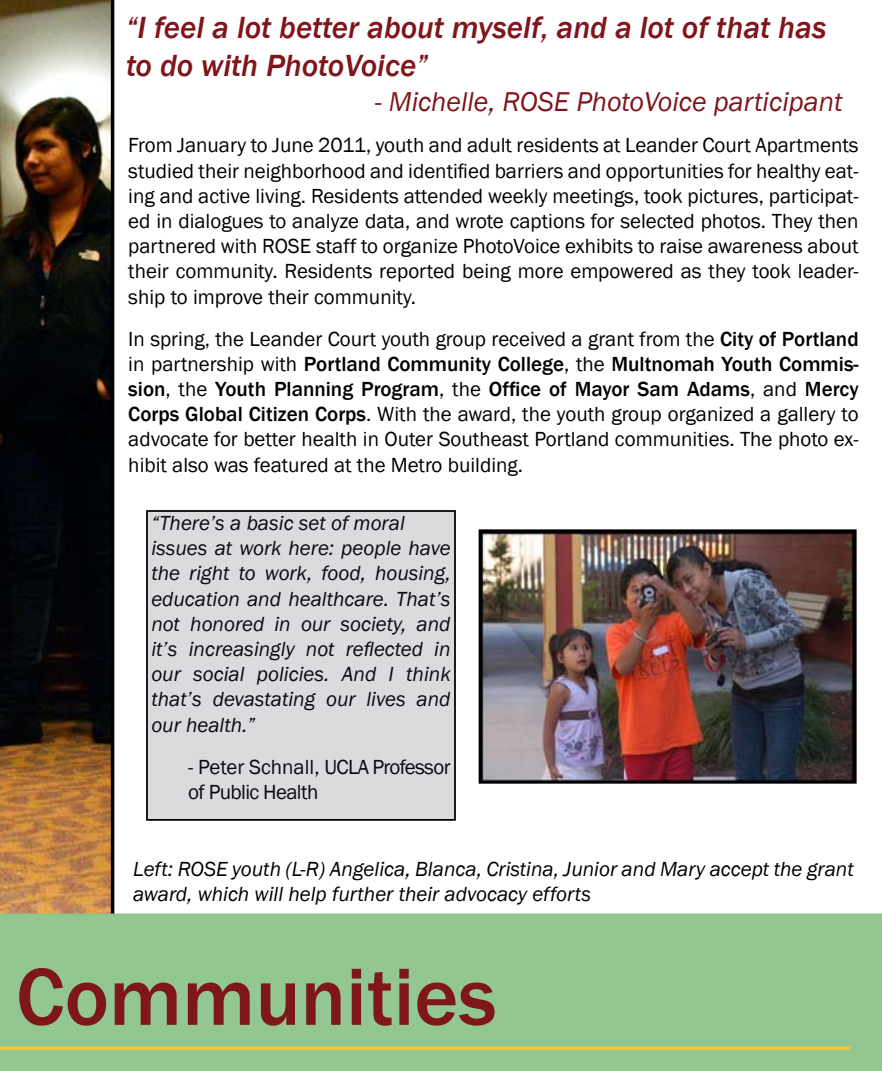
<style>
.page{position:relative;width:882px;height:1071px;background:#fff}
.page>*{position:absolute;margin:0;border:0;box-sizing:border-box;transform-origin:0 0}
.t1{font:500 84px "Franklin Gothic";color:#7f1618}
.t2{font:italic 500 31.5px/37.8px "Franklin Gothic";color:#7f151b}
.t3{font:italic 28px "Franklin Gothic";color:#7f151b}
.t4{font:21px/25.2px "Franklin Gothic";color:#000;text-align:justify}
.t5{font:italic 21px/25.2px "Franklin Gothic";color:#090913}
.t6{font:italic 21px/25.2px "Franklin Gothic";color:#000}
.t7{font:21px/25.2px "Franklin Gothic";letter-spacing:-.03em;color:#090913}
.s1{font-weight:500}
</style>
<div class="page">
<img style="left:0;top:0;width:114px;height:914px">
<div style="left:0;top:914px;width:882px;height:157px;background:#92c791"></div>
<img style="left:482px;top:532px;width:372px;height:249px">
<div style="left:479px;top:529px;width:378px;height:255px;border:2px solid #000"></div>
<div style="left:147px;top:511px;width:308px;height:309px;background:#d9dbdc"></div>
<div style="left:146px;top:510px;width:310px;height:311px;border:2px solid #000"></div>
<svg style="left:0;top:1046px;width:850px;height:4px;background:#ebc244"></svg>
<h2 class="t2" style="left:126px;top:9px;width:702px">“I feel a lot better about myself, and a lot of that has to do with PhotoVoice”</h2>
<h3 class="t3" style="left:375px;top:84px;width:469px">- Michelle, ROSE PhotoVoice participant</h3>
<p class="t4" style="left:128px;top:133px;width:732px">From January to June 2011, youth and adult residents at Leander Court Apartments studied their neighborhood and identified barriers and opportunities for healthy eat&shy;ing and active living. Residents attended weekly meetings, took pictures, participat&shy;ed in dialogues to analyze data, and wrote captions for selected photos. They then partnered with ROSE staff to organize PhotoVoice exhibits to raise awareness about their community. Residents reported being more empowered as they took leader&shy;ship to improve their community.</p>
<p class="t4" style="left:128px;top:326px;width:732px">In spring, the Leander Court youth group received a grant from the <span class="s1">City of Portland </span>in partnership with <span class="s1">Portland Community College</span>, the <span class="s1">Multnomah Youth Commis&shy;sion</span>, the <span class="s1">Youth Planning Program</span>, the <span class="s1">Office of Mayor Sam Adams</span>, and <span class="s1">Mercy Corps Global Citizen Corps</span>. With the award, the youth group organized a gallery to advocate for better health in Outer Southeast Portland communities. The photo ex&shy;hibit also was featured at the Metro building.</p>
<p class="t5" style="left:151px;top:511px;width:301px">“There’s a basic set of moral issues at work here: people have the right to work, food, housing, education and healthcare. That’s not honored in our society, and it’s increasingly not reflected in our social policies. And I think that’s devastating our lives and our health.”</p>
<p class="t7" style="left:188px;top:755px;width:264px">- Peter Schnall, UCLA Professor of Public Health</p>
<p class="t6" style="left:133px;top:856px;width:722px">Left: ROSE youth (L-R) Angelica, Blanca, Cristina, Junior and Mary accept the grant award, which will help further their advocacy efforts</p>
<h1 class="t1" style="left:16px;top:945px;width:482px">Communities</h1>
</div>
